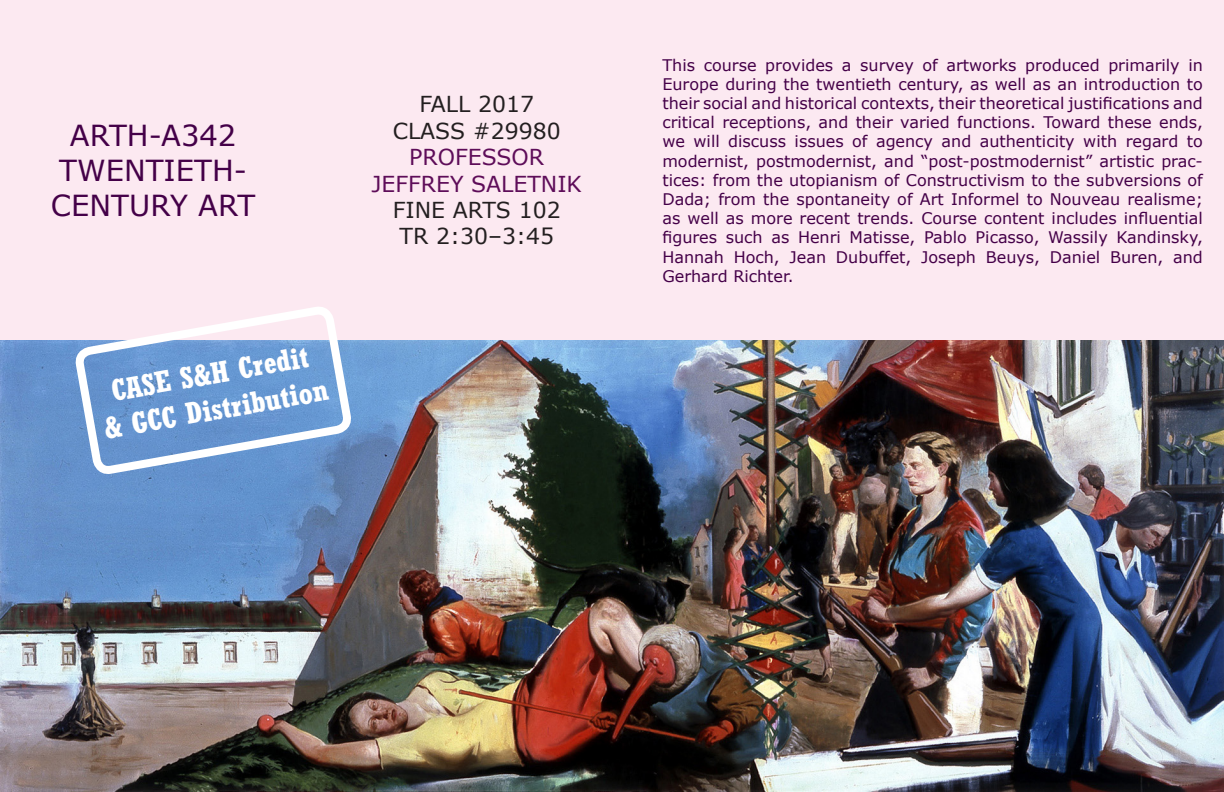
<style>
.page{position:relative;width:1224px;height:792px;background:#fff}
.page>*{position:absolute;margin:0;border:0;box-sizing:border-box;transform-origin:0 0}
.t1{font:700 condensed 30px/36px "Rockwell";color:#fff;text-align:center}
.t2{font:29px "MS Reference Sans Serif";color:#440048}
.t3{font:22px/26.4px "MS Reference Sans Serif";color:#231f20;text-align:center}
.t4{font:22px "MS Reference Sans Serif";color:#5e0d59}
.t5{font:16px/19.2px "MS Reference Sans Serif";color:#440048;text-align:justify}
.s1{color:#5e0d59}
</style>
<div class="page">
<div style="left:0;top:0;width:1224px;height:340px;background:#fce9f1"></div>
<img style="left:0;top:340px;width:1224px;height:452px">
<svg style="left:78px;top:229px;width:271px;height:322px;background:#a0b6db"></svg>
<p class="t2" style="left:70px;top:117px;width:168px">ARTH-A342</p>
<p class="t2" style="left:59px;top:152px;width:189px">TWENTIETH-</p>
<p class="t2" style="left:51px;top:187px;width:206px">CENTURY ART</p>
<p class="t1" style="left:95px;top:375px;width:229px;rotate:-10deg">CASE S&amp;H Credit<br>&amp; GCC Distribution</p>
<p class="t3" style="left:419px;top:90px;width:116px">FALL 2017</p>
<p class="t3" style="left:393px;top:117px;width:170px">CLASS #29980</p>
<p class="t4" style="left:409px;top:143px;width:136px">PROFESSOR</p>
<p class="t3" style="left:372px;top:170px;width:212px"><span class="s1">JEFFREY SALETNIK<br></span>FINE ARTS 102<br>TR 2:30–3:45</p>
<p class="t5" style="left:662px;top:55px;width:542px">This course provides a survey of artworks produced primarily in Europe during the twentieth century, as well as an introduction to their social and historical contexts, their theoretical justifications and critical receptions, and their varied functions. Toward these ends, we will discuss issues of agency and authenticity with regard to modernist, postmodernist, and “post-postmodernist” artistic prac&shy;tices: from the utopianism of Constructivism to the subversions of Dada; from the spontaneity of Art Informel to Nouveau realisme; as well as more recent trends. Course content includes influential figures such as Henri Matisse, Pablo Picasso, Wassily Kandinsky, Hannah Hoch, Jean Dubuffet, Joseph Beuys, Daniel Buren, and Gerhard Richter.</p>
</div>
